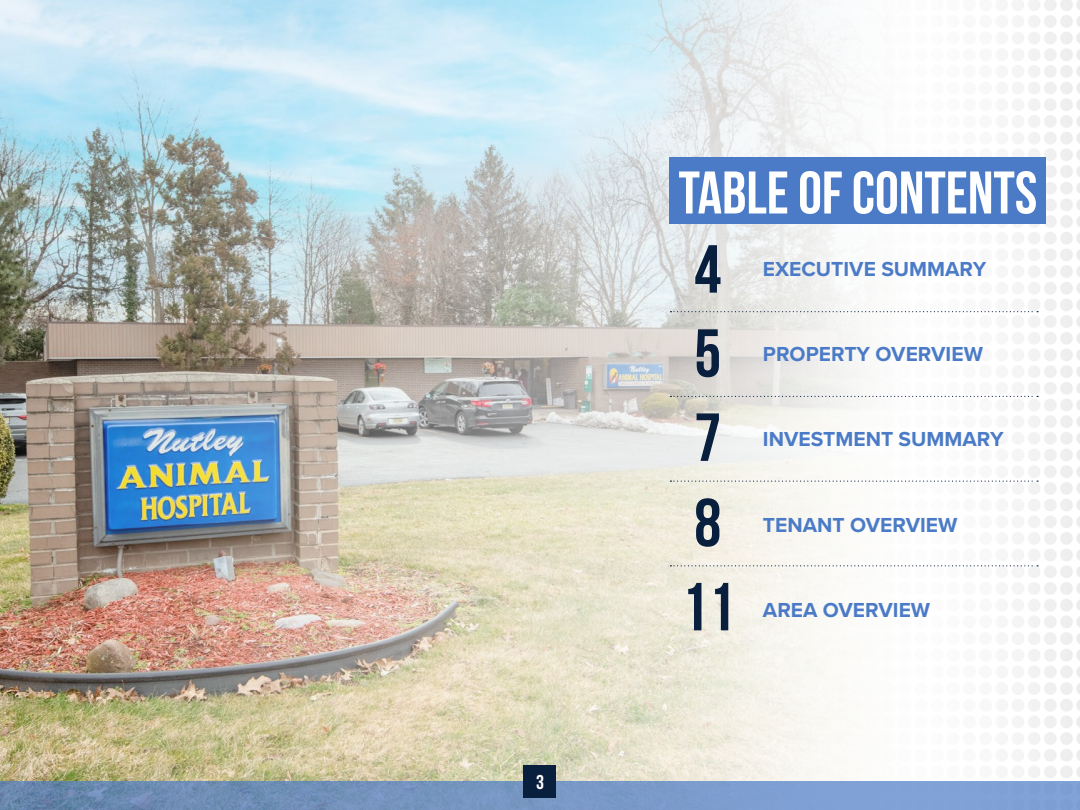
<style>
.page{position:relative;width:1080px;height:810px;background:#fff}
.page>*{position:absolute;margin:0;border:0;box-sizing:border-box;transform-origin:0 0}
.t1{font:700 67.75px/84.4px "Bebas Neue";color:#091f3e}
.t2{font:700 60px "Bebas Neue";color:#fff}
.t3{font:700 21px "Proxima Nova";color:#4b7bc7}
.t4{font:700 20px "Bebas Neue";color:#fff}
</style>
<div class="page">
<img style="left:0;top:0;width:675px;height:781px">
<img style="left:675px;top:0;width:405px;height:781px">
<svg style="left:670px;top:311px;width:368px;height:1px"></svg>
<svg style="left:670px;top:396px;width:368px;height:1px"></svg>
<svg style="left:670px;top:481px;width:368px;height:1px"></svg>
<svg style="left:670px;top:565px;width:368px;height:1px"></svg>
<div style="left:669px;top:158px;width:377px;height:66px;background:#4b7bc7"></div>
<svg style="left:0;top:781px;width:1080px;height:29px;background:#7696c3"></svg>
<div style="left:524px;top:765px;width:32px;height:32px;background:#091f3e"></div>
<p class="t4" style="left:536px;top:771px;width:9px">3</p>
<h2 class="t2" style="left:679px;top:160px;width:360px">TABLE OF CONTENTS</h2>
<h1 class="t1" style="left:681px;top:226px;width:55px">4<br>5<br>7<br>8<br>11</h1>
<p class="t3" style="left:763px;top:253px;width:225px">EXECUTIVE SUMMARY</p>
<p class="t3" style="left:763px;top:338px;width:222px">PROPERTY OVERVIEW</p>
<p class="t3" style="left:763px;top:424px;width:242px">INVESTMENT SUMMARY</p>
<p class="t3" style="left:763px;top:509px;width:196px">TENANT OVERVIEW</p>
<p class="t3" style="left:763px;top:594px;width:169px">AREA OVERVIEW</p>
</div>
